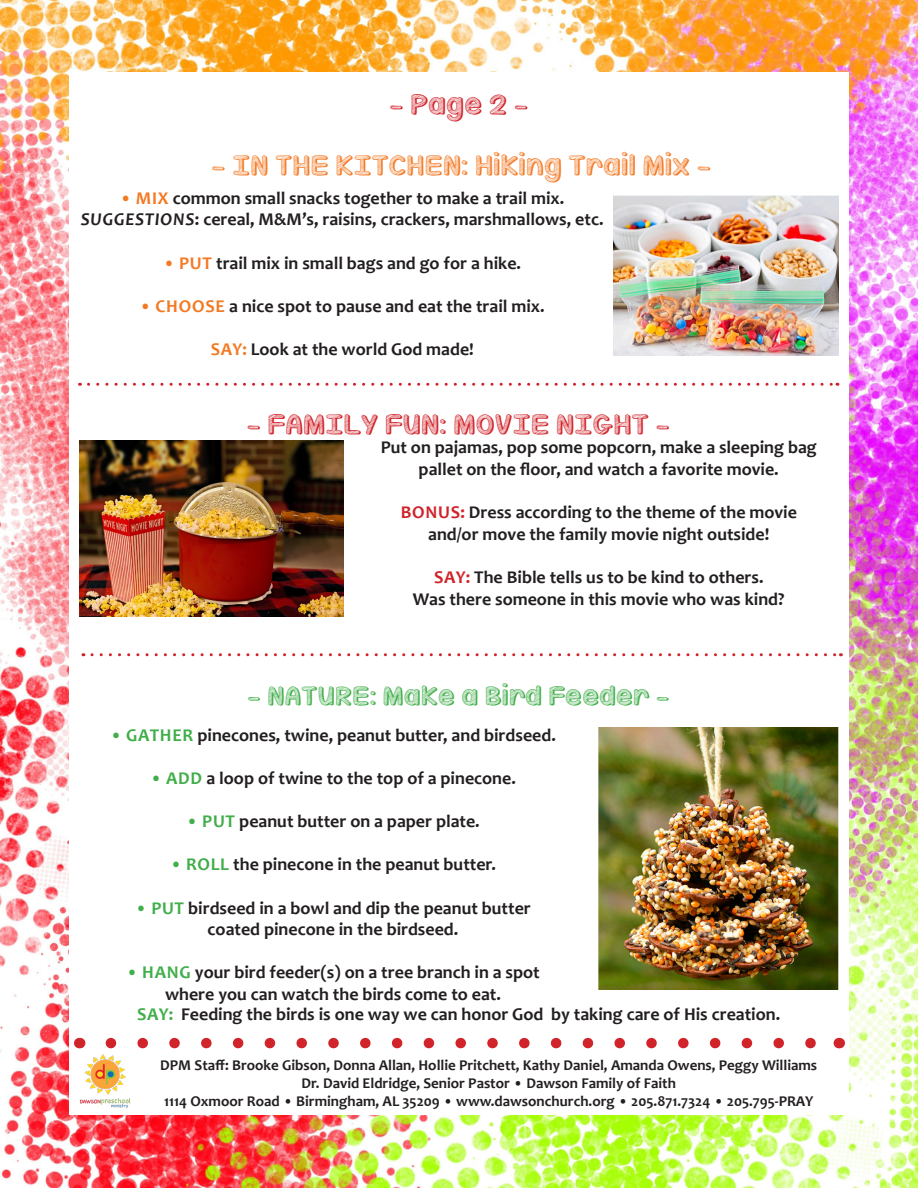
<style>
.page{position:relative;width:918px;height:1188px;background:#fff}
.page>*{position:absolute;margin:0;border:0;box-sizing:border-box;transform-origin:0 0}
.t1{font:27px "Mf Sippin On Sunshine";color:#d1232a}
.t2{font:27px "Mf Sippin On Sunshine";color:#f47923}
.t3{font:25.5px "Mf Sippin On Sunshine";color:#40ae49}
.t4{font:700 18px "Candara";color:#231f20}
.t5{font:700 15px "Candara";color:#231f20}
.s1{color:#f47923}
.s2{font-style:italic}
.s3{color:#d1232a}
.s4{color:#40ae49}
</style>
<div class="page">
<img style="left:0;top:0;width:918px;height:1188px">
<div style="left:69px;top:73px;width:780px;height:1042px;background:#fff"></div>
<img style="left:79px;top:1055px;width:51px;height:53px">
<svg style="left:111px;top:1038px;width:705px;height:10px"></svg>
<svg style="left:92px;top:653px;width:749px;height:3px"></svg>
<img style="left:79px;top:440px;width:265px;height:177px">
<img style="left:599px;top:728px;width:239px;height:262px">
<svg style="left:89px;top:383px;width:749px;height:3px"></svg>
<img style="left:614px;top:196px;width:224px;height:159px">
<p class="t1" style="left:389px;top:85px;width:141px">- Page 2 -</p>
<p class="t2" style="left:212px;top:147px;width:501px">- IN THE KITCHEN: Hiking Trail Mix -</p>
<p class="t4" style="left:120px;top:187px;width:446px"><span class="s1">• MIX</span> common small snacks together to make a trail mix.</p>
<p class="t4" style="left:81px;top:208px;width:524px"><span class="s2">SUGGESTIONS</span>: cereal, M&amp;M’s, raisins, crackers, marshmallows, etc.</p>
<p class="t4" style="left:163px;top:252px;width:359px"><span class="s1">• PUT</span> trail mix in small bags and go for a hike.</p>
<p class="t4" style="left:140px;top:295px;width:407px"><span class="s1">• CHOOSE</span> a nice spot to pause and eat the trail mix.</p>
<p class="t4" style="left:211px;top:338px;width:265px"><span class="s1">SAY:</span> Look at the world God made!</p>
<p class="t1" style="left:247px;top:405px;width:425px">- FAMILY FUN: MOVIE NIGHT -</p>
<p class="t4" style="left:381px;top:436px;width:437px">Put on pajamas, pop some popcorn, make a sleeping bag</p>
<p class="t4" style="left:419px;top:458px;width:362px">pallet on the floor, and watch a favorite movie.</p>
<p class="t4" style="left:401px;top:501px;width:398px"><span class="s3">BONUS:</span> Dress according to the theme of the movie</p>
<p class="t4" style="left:428px;top:523px;width:343px">and/or move the family movie night outside!</p>
<p class="t4" style="left:434px;top:566px;width:331px"><span class="s3">SAY:</span> The Bible tells us to be kind to others.</p>
<p class="t4" style="left:413px;top:588px;width:373px">Was there someone in this movie who was kind?</p>
<p class="t3" style="left:247px;top:678px;width:424px">- NATURE: Make a Bird Feeder -</p>
<p class="t4" style="left:110px;top:724px;width:447px"><span class="s4">• GATHER</span> pinecones, twine, peanut butter, and birdseed.</p>
<p class="t4" style="left:150px;top:767px;width:367px"><span class="s4">• ADD</span> a loop of twine to the top of a pinecone.</p>
<p class="t4" style="left:186px;top:810px;width:295px"><span class="s4">• PUT</span> peanut butter on a paper plate.</p>
<p class="t4" style="left:170px;top:853px;width:327px"><span class="s4">• ROLL</span> the pinecone in the peanut butter.</p>
<p class="t4" style="left:135px;top:896px;width:397px"><span class="s4">• PUT</span> birdseed in a bowl and dip the peanut butter</p>
<p class="t4" style="left:208px;top:918px;width:252px">coated pinecone in the birdseed.</p>
<p class="t4" style="left:126px;top:961px;width:415px"><span class="s4">• HANG</span> your bird feeder(s) on a tree branch in a spot</p>
<p class="t4" style="left:165px;top:983px;width:337px">where you can watch the birds come to eat.</p>
<p class="t4" style="left:137px;top:1003px;width:645px"><span class="s4">SAY:</span> Feeding the birds is one way we can honor God by taking care of His creation.</p>
<p class="t5" style="left:160px;top:1056px;width:658px">DPM Staff: Brooke Gibson, Donna Allan, Hollie Pritchett, Kathy Daniel, Amanda Owens, Peggy Williams</p>
<p class="t5" style="left:301px;top:1074px;width:376px">Dr. David Eldridge, Senior Pastor • Dawson Family of Faith</p>
<p class="t5" style="left:164px;top:1092px;width:651px">1114 Oxmoor Road • Birmingham, AL 35209 • www.dawsonchurch.org • 205.871.7324 • 205.795-PRAY</p>
</div>
